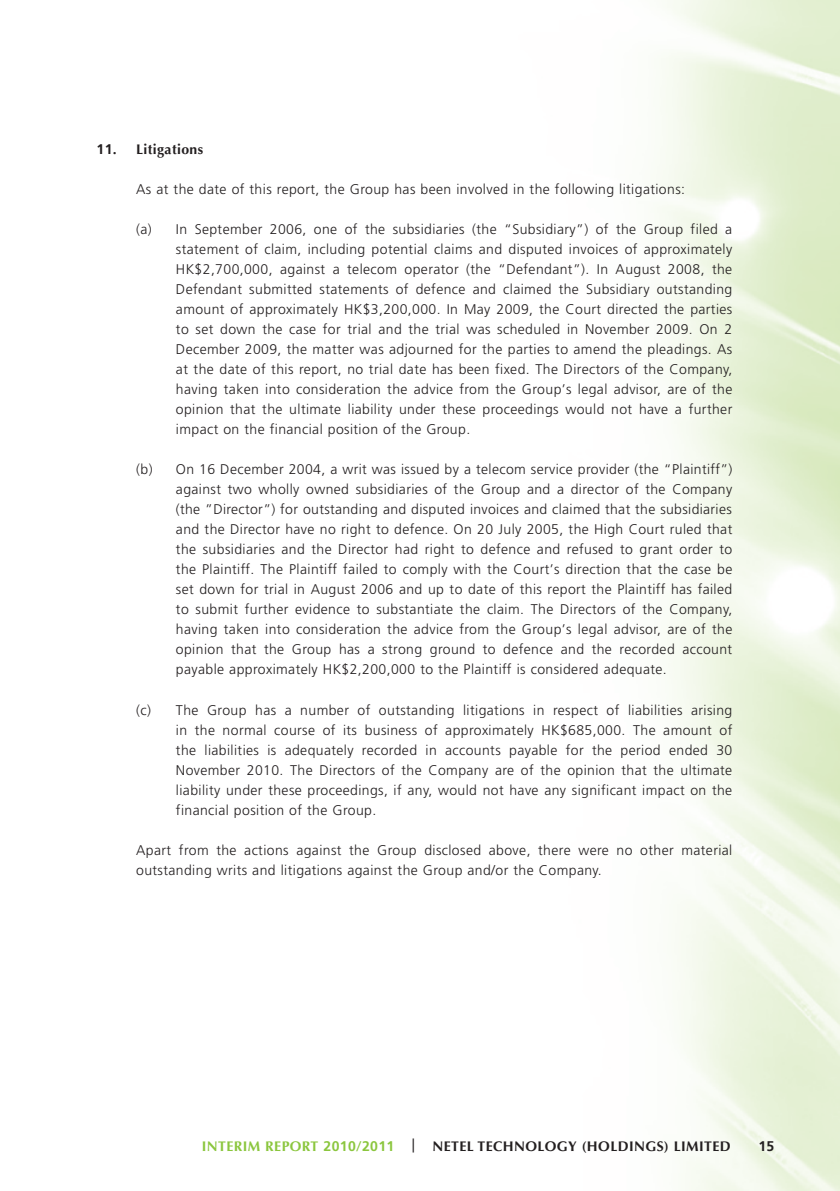
<style>
.page{position:relative;width:840px;height:1191px;background:#fff}
.page>*{position:absolute;margin:0;border:0;box-sizing:border-box;transform-origin:0 0}
.Notes{font:300 14px/20px "Frutiger LT Std";letter-spacing:.03em;color:#231f20;text-align:justify}
.Notes_HD1{font:700 14px "Optima LT Std";letter-spacing:.03em;color:#231f20}
.t1{font:700 14px "Frutiger LT Std";color:#231f20}
.s1{font-family:"Frutiger LT Std"}
.s2{color:#8bc63e}
.s3{font-family:"Frutiger LT Std";color:#8bc63e}
</style>
<div class="page">
<p class="Notes_HD1" style="left:96px;top:141px;width:108px"><span class="s1">11</span>. Litigations</p>
<p class="Notes" style="left:136px;top:180px;width:550px">As at the date of this report, the Group has been involved in the following litigations:</p>
<p class="Notes" style="left:176px;top:220px;width:557px;text-indent:-40px">(a) In September 2006, one of the subsidiaries (the “Subsidiary”) of the Group filed a statement of claim, including potential claims and disputed invoices of approximately HK$2,700,000, against a telecom operator (the “Defendant”). In August 2008, the Defendant submitted statements of defence and claimed the Subsidiary outstanding amount of approximately HK$3,200,000. In May 2009, the Court directed the parties to set down the case for trial and the trial was scheduled in November 2009. On 2<br>December 2009, the matter was adjourned for the parties to amend the pleadings. As at the date of this report, no trial date has been fixed. The Directors of the Company, having taken into consideration the advice from the Group’s legal advisor, are of the opinion that the ultimate liability under these proceedings would not have a further impact on the financial position of the Group.</p>
<p class="Notes" style="left:176px;top:460px;width:557px;text-indent:-40px">(b) On 16 December 2004, a writ was issued by a telecom service provider (the “Plaintiff”) against two wholly owned subsidiaries of the Group and a director of the Company (the ”Director”) for outstanding and disputed invoices and claimed that the subsidiaries and the Director have no right to defence. On 20 July 2005, the High Court ruled that the subsidiaries and the Director had right to defence and refused to grant order to the Plaintiff. The Plaintiff failed to comply with the Court’s direction that the case be set down for trial in August 2006 and up to date of this report the Plaintiff has failed to submit further evidence to substantiate the claim. The Directors of the Company, having taken into consideration the advice from the Group’s legal advisor, are of the opinion that the Group has a strong ground to defence and the recorded account payable approximately HK$2,200,000 to the Plaintiff is considered adequate.</p>
<p class="Notes" style="left:176px;top:700px;width:557px;text-indent:-40px">(c) The Group has a number of outstanding litigations in respect of liabilities arising in the normal course of its business of approximately HK$685,000. The amount of the liabilities is adequately recorded in accounts payable for the period ended 30<br>November 2010. The Directors of the Company are of the opinion that the ultimate liability under these proceedings, if any, would not have any significant impact on the financial position of the Group.</p>
<p class="Notes" style="left:136px;top:840px;width:597px">Apart from the actions against the Group disclosed above, there were no other material outstanding writs and litigations against the Group and/or the Company.</p>
<p class="Notes_HD1" style="left:202px;top:1138px;width:530px"><span class="s2">INTERIM REPORT</span> <span class="s3">2010</span><span class="s2">/</span><span class="s3">2011</span> | NETEL TECHNOLOGY (HOLDINGS) LIMITED</p>
<p class="t1" style="left:758px;top:1138px;width:17px">15</p>
</div>
